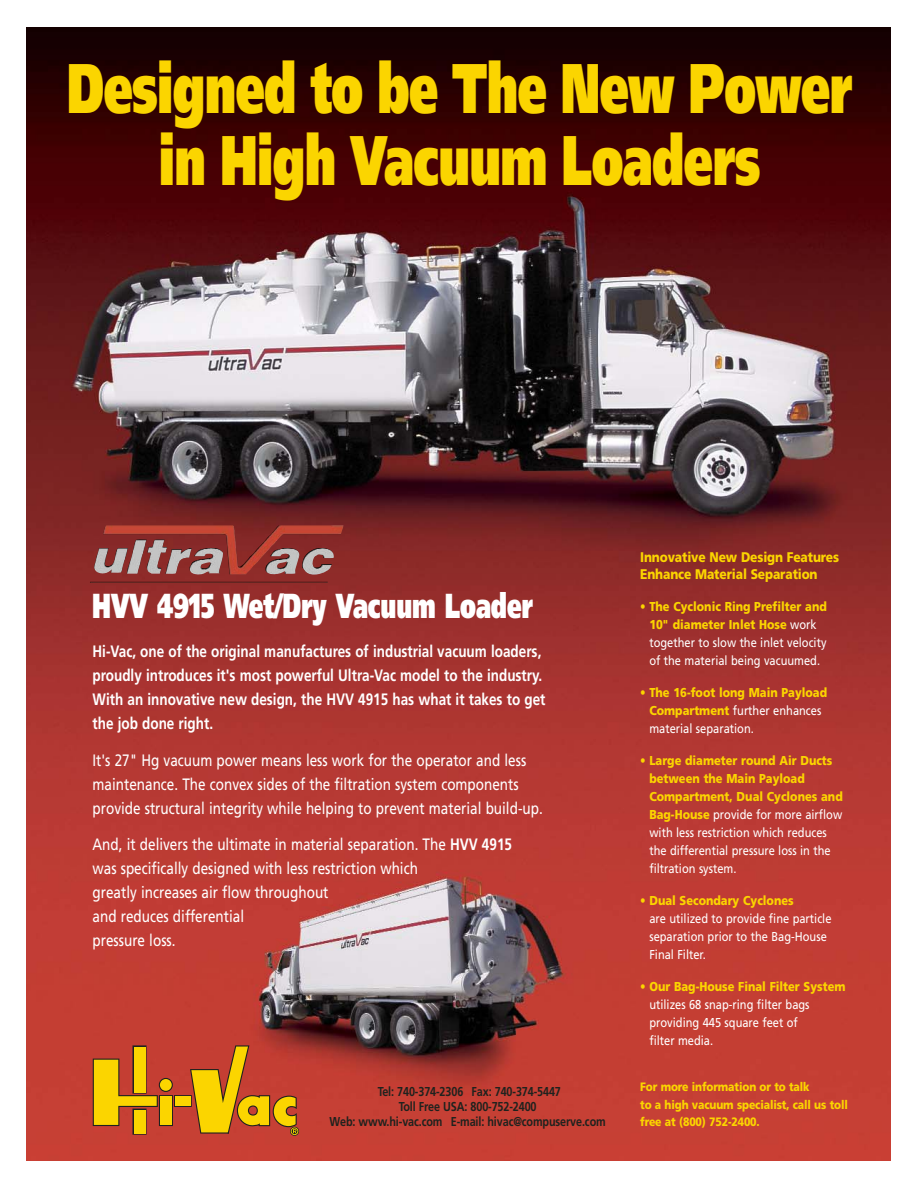
<style>
.page{position:relative;width:918px;height:1188px;background:#fff}
.page>*{position:absolute;margin:0;border:0;box-sizing:border-box;transform-origin:0 0}
.t1{font:900 70.05px/71.7px "Frutiger";letter-spacing:-.015em;color:#fbd500;text-align:center;scale:.66 1}
.t2{font:900 34.65px "Frutiger";letter-spacing:-.005em;color:#fff;scale:.67 1}
.t3{font:16.5px/24px "Frutiger";color:#fff;scale:.82 1}
.t4{font:700 16.5px/24px "Frutiger";color:#fff;scale:.82 1}
.t5{font:900 13.95px/17.1px "Frutiger";letter-spacing:-.01em;color:#fbd500;scale:.86 1}
.t6{font:12.9px/18px "Frutiger";color:#fff;scale:.86 1}
.t7{font:900 12.9px/18px "Frutiger";color:#fbd500;scale:.86 1}
.t8{font:700 12.9px/14.5px "Frutiger";letter-spacing:-.01em;color:#1f221e;text-align:center;scale:.84 1}
.t9{font:900 12.15px/17.1px "Frutiger";letter-spacing:-.01em;color:#fbd500;scale:.86 1}
.s1{font-weight:700}
.s2{font-weight:900;color:#fbd500}
.s3{font-weight:400;color:#fff}
</style>
<div class="page">
<img style="left:27px;top:27px;width:864px;height:1134px">
<div style="left:174px;top:1095px;width:18px;height:12px;border:2px solid #1f221e"></div>
<div style="left:133px;top:1045px;width:14px;height:49px;border:2px solid #1f221e"></div>
<div style="left:159px;top:1095px;width:14px;height:31px;border:2px solid #1f221e"></div>
<div style="left:133px;top:1109px;width:14px;height:26px;border:2px solid #1f221e"></div>
<div style="left:159px;top:1078px;width:14px;height:14px;border:2px solid #1f221e;border-radius:50%"></div>
<svg style="left:93px;top:1057px;width:66px;height:70px;background:#ce8617"></svg>
<div style="left:175px;top:1096px;width:16px;height:10px;background:#fbd500"></div>
<div style="left:134px;top:1047px;width:11px;height:46px;background:#fbd500"></div>
<div style="left:160px;top:1096px;width:12px;height:29px;background:#fbd500"></div>
<div style="left:134px;top:1110px;width:11px;height:24px;background:#fbd500"></div>
<div style="left:160px;top:1079px;width:12px;height:12px;background:#fbd500;border-radius:50%"></div>
<svg style="left:189px;top:1045px;width:110px;height:91px;background:#cc731e"></svg>
<img style="left:90px;top:525px;width:253px;height:58px">
<h1 class="t1" style="left:67px;top:58px;width:1192px">Designed to be The New Power in High Vacuum Loaders</h1>
<h2 class="t2" style="left:92px;top:592px;width:660px">HVV 4915 Wet/Dry Vacuum Loader</h2>
<p class="t4" style="left:93px;top:641px;width:554px">Hi-Vac, one of the original manufactures of industrial vacuum loaders, proudly introduces it's most powerful Ultra-Vac model to the industry.<br>With an innovative new design, the HVV 4915 has what it takes to get the job done right.</p>
<p class="t3" style="left:93px;top:749px;width:551px">It's 27" Hg vacuum power means less work for the operator and less maintenance. The convex sides of the filtration system components provide structural integrity while helping to prevent material build-up.</p>
<p class="t3" style="left:93px;top:833px;width:513px">And, it delivers the ultimate in material separation. The <span class="s1">HVV 4915 </span>was specifically designed with less restriction which<br>greatly increases air flow throughout<br>and reduces differential<br>pressure loss.</p>
<p class="t8" style="left:330px;top:1086px;width:330px">Tel: 740-374-2306 Fax: 740-374-5447<br>Toll Free USA: 800-752-2400<br>Web: www.hi-vac.com E-mail: hivac@compuserve.com</p>
<p class="t5" style="left:640px;top:549px;width:233px">Innovative New Design Features<br>Enhance Material Separation</p>
<p class="t6" style="left:649px;top:598px;width:208px;text-indent:-9px"><span class="s2">• The Cyclonic Ring Prefilter and<br>10" diameter Inlet Hose</span> work together to slow the inlet velocity of the material being vacuumed.</p>
<p class="t7" style="left:649px;top:684px;width:208px;text-indent:-9px">• The 16-foot long Main Payload<br>Compartment <span class="s3">further enhances material separation.</span></p>
<p class="t6" style="left:649px;top:753px;width:226px;text-indent:-9px"><span class="s2">• Large diameter round Air Ducts between the Main Payload<br>Compartment, Dual Cyclones and<br>Bag-House</span> provide for more airflow with less restriction which reduces the differential pressure loss in the filtration system.</p>
<p class="t7" style="left:640px;top:893px;width:180px">• Dual Secondary Cyclones</p>
<p class="t6" style="left:649px;top:911px;width:213px">are utilized to provide fine particle separation prior to the Bag-House<br>Final Filter.</p>
<p class="t7" style="left:640px;top:979px;width:240px">• Our Bag-House Final Filter System</p>
<p class="t6" style="left:649px;top:997px;width:188px">utilizes 68 snap-ring filter bags providing 445 square feet of filter media.</p>
<p class="t9" style="left:640px;top:1080px;width:243px">For more information or to talk<br>to a high vacuum specialist, call us toll free at (800) 752-2400.</p>
</div>
